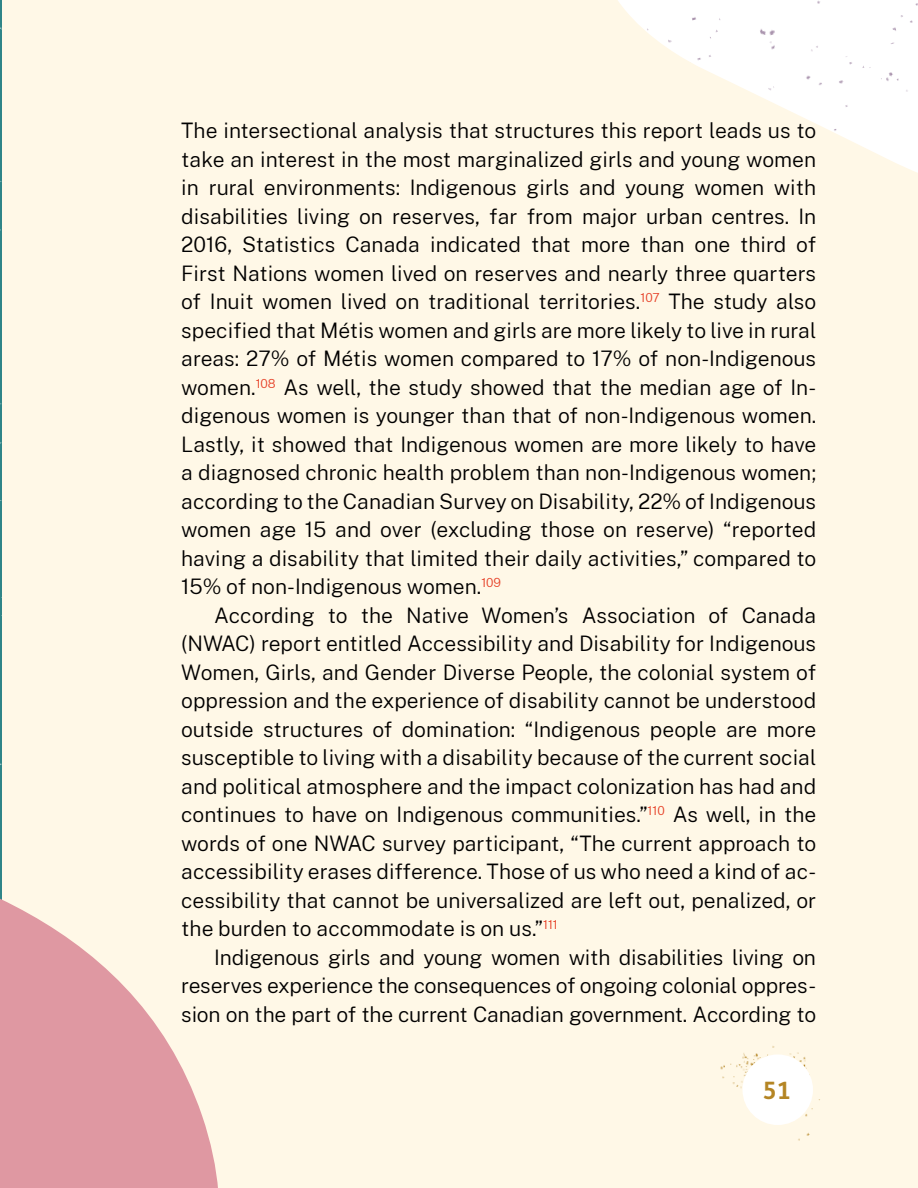
<style>
.page{position:relative;width:918px;height:1188px;background:#fff8e7}
.page>*{position:absolute;margin:0;border:0;box-sizing:border-box;transform-origin:0 0}
.t1{font:700 24px "FS Me";color:#b48524}
.Paragraph_Text_-_Fir{font:300 21px/28.5px "Public Sans";color:#000;text-align:justify}
.Paragraph_Text{font:300 21px/28.5px "Public Sans";letter-spacing:-.01em;color:#000;text-align:justify}
</style>
<div class="page">
<img style="left:0;top:0;width:2px;height:727px">
<svg style="left:0;top:727px;width:218px;height:461px"></svg>
<img style="left:618px;top:0;width:300px;height:173px">
<img style="left:720px;top:1046px;width:100px;height:95px">
<div style="left:742px;top:1054px;width:71px;height:71px;background:#fff;border-radius:50%"></div>
<p class="Paragraph_Text_-_Fir" style="left:181px;top:115px;width:637px">The intersectional analysis that structures this report leads us to take an interest in the most marginalized girls and young women in rural environments: Indigenous girls and young women with disabilities living on reserves, far from major urban centres. In 2016, Statistics Canada indicated that more than one third of First Nations women lived on reserves and nearly three quarters of Inuit women lived on traditional territories.<sup>107</sup> The study also specified that Métis women and girls are more likely to live in rural areas: 27% of Métis women compared to 17% of non-Indigenous women.<sup>108</sup> As well, the study showed that the median age of In&shy;digenous women is younger than that of non-Indigenous women.<br>Lastly, it showed that Indigenous women are more likely to have a diagnosed chronic health problem than non-Indigenous women; according to the Canadian Survey on Disability, 22% of Indigenous women age 15 and over (excluding those on reserve) “reported having a disability that limited their daily activities,” compared to 15% of non-Indigenous women.<sup>109</sup></p>
<p class="Paragraph_Text" style="left:181px;top:599px;width:637px;text-indent:33px">According to the Native Women’s Association of Canada (NWAC) report entitled Accessibility and Disability for Indigenous Women, Girls, and Gender Diverse People, the colonial system of oppression and the experience of disability cannot be understood outside structures of domination: “Indigenous people are more susceptible to living with a disability because of the current social and political atmosphere and the impact colonization has had and continues to have on Indigenous communities.”<sup>110</sup> As well, in the words of one NWAC survey participant, “The current approach to accessibility erases difference. Those of us who need a kind of ac&shy;cessibility that cannot be universalized are left out, penalized, or the burden to accommodate is on us.”<sup>111</sup></p>
<p class="Paragraph_Text" style="left:181px;top:941px;width:637px;text-indent:33px">Indigenous girls and young women with disabilities living on reserves experience the consequences of ongoing colonial oppres&shy;sion on the part of the current Canadian government. According to</p>
<p class="t1" style="left:763px;top:1072px;width:30px">51</p>
</div>
